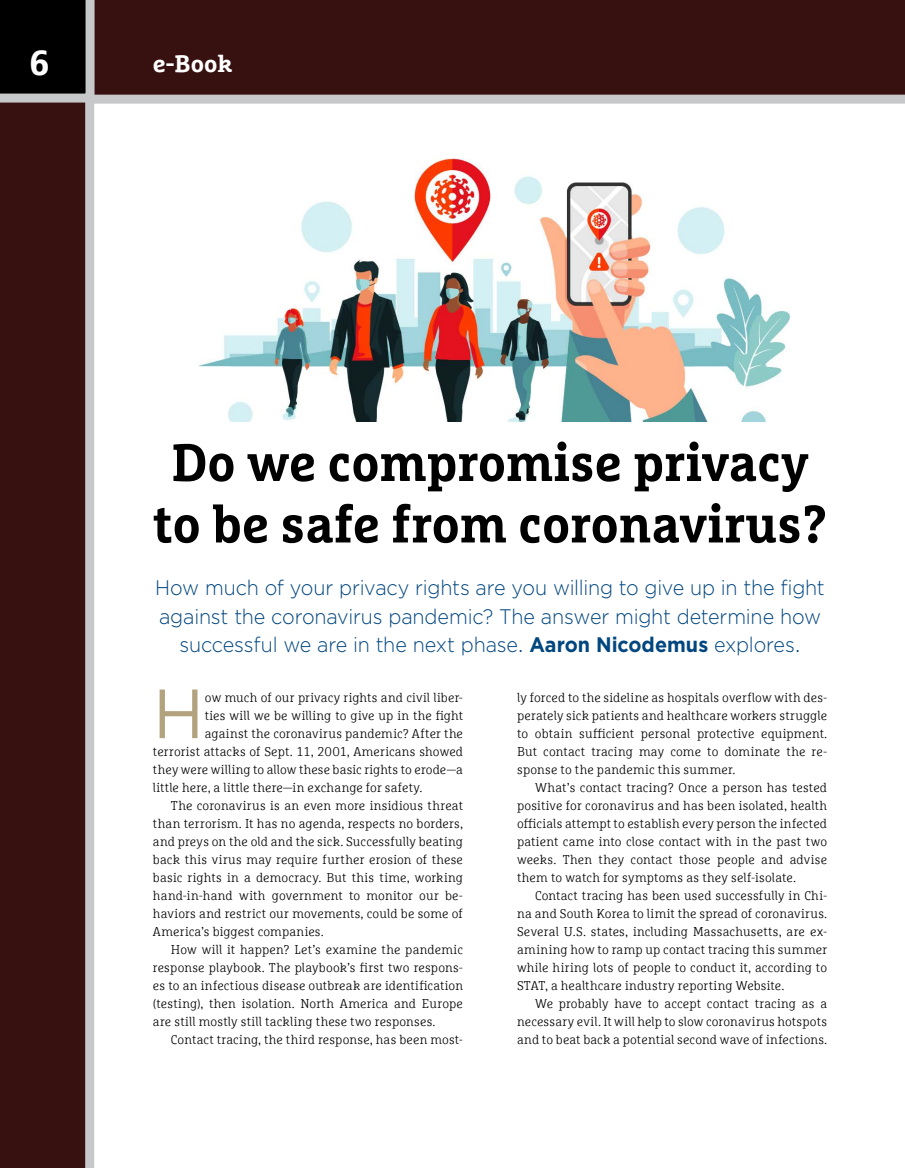
<style>
.page{position:relative;width:905px;height:1168px;background:#fff}
.page>*{position:absolute;margin:0;border:0;box-sizing:border-box;transform-origin:0 0}
.t1{font:69.45px "Gotham";color:#b3a27e}
.t2{font:700 52.5px/61.5px "Marselis Slab Offc";color:#000;text-align:center;scale:.96 1}
.t3{font:700 34.5px "Marselis Slab Offc";color:#fff}
.t4{font:700 24px "Marselis Slab Offc";color:#fff}
.t5{font:300 21px/28.5px "Gotham";letter-spacing:-.01em;color:#00467f;text-align:center;scale:.94 1}
.t6{font:300 12.75px/18px "Marselis Slab Offc";letter-spacing:.01em;color:#000;text-align:justify}
.s1{font-weight:700}
</style>
<div class="page">
<div style="left:0;top:0;width:904px;height:1168px;background:#371110"></div>
<div style="left:85px;top:95px;width:819px;height:1073px;background:#fff"></div>
<svg style="left:0;top:0;width:94px;height:103px;background:#212121"></svg>
<img style="left:153px;top:158px;width:674px;height:263px">
<h3 class="t3" style="left:29px;top:41px;width:23px">6</h3>
<h3 class="t4" style="left:153px;top:49px;width:81px">e-Book</h3>
<h2 class="t2" style="left:153px;top:431px;width:703px">Do we compromise privacy to be safe from coronavirus?</h2>
<h3 class="t5" style="left:155px;top:573px;width:713px">How much of your privacy rights are you willing to give up in the fight against the coronavirus pandemic? The answer might determine how successful we are in the next phase. <span class="s1">Aaron Nicodemus</span> explores.</h3>
<h1 class="t1" style="left:153px;top:669px;width:53px">H</h1>
<p class="t6" style="left:205px;top:688px;width:260px">ow much of our privacy rights and civil liber-</p>
<p class="t6" style="left:517px;top:688px;width:311px">ly forced to the sideline as hospitals overflow with des&shy;perately sick patients and healthcare workers struggle to obtain sufficient personal protective equipment.<br>But contact tracing may come to dominate the re&shy;sponse to the pandemic this summer.</p>
<p class="t6" style="left:517px;top:778px;width:311px;text-indent:18px">What’s contact tracing? Once a person has tested positive for coronavirus and has been isolated, health officials attempt to establish every person the infected patient came into close contact with in the past two weeks. Then they contact those people and advise them to watch for symptoms as they self-isolate.</p>
<p class="t6" style="left:517px;top:886px;width:311px;text-indent:18px">Contact tracing has been used successfully in Chi&shy;na and South Korea to limit the spread of coronavirus.<br>Several U.S. states, including Massachusetts, are ex&shy;amining how to ramp up contact tracing this summer while hiring lots of people to conduct it, according to STAT, a healthcare industry reporting Website.</p>
<p class="t6" style="left:517px;top:994px;width:311px;text-indent:18px">We probably have to accept contact tracing as a necessary evil. It will help to slow coronavirus hotspots and to beat back a potential second wave of infections.</p>
<p class="t6" style="left:205px;top:706px;width:260px">ties will we be willing to give up in the fight</p>
<p class="t6" style="left:205px;top:724px;width:260px">against the coronavirus pandemic? After the</p>
<p class="t6" style="left:153px;top:742px;width:311px">terrorist attacks of Sept. 11, 2001, Americans showed</p>
<p class="t6" style="left:153px;top:760px;width:311px">they were willing to allow these basic rights to erode—a</p>
<p class="t6" style="left:153px;top:778px;width:271px">little here, a little there—in exchange for safety.</p>
<p class="t6" style="left:171px;top:796px;width:293px">The coronavirus is an even more insidious threat</p>
<p class="t6" style="left:153px;top:814px;width:311px">than terrorism. It has no agenda, respects no borders,</p>
<p class="t6" style="left:153px;top:832px;width:311px">and preys on the old and the sick. Successfully beating</p>
<p class="t6" style="left:153px;top:850px;width:311px">back this virus may require further erosion of these</p>
<p class="t6" style="left:153px;top:868px;width:311px">basic rights in a democracy. But this time, working</p>
<p class="t6" style="left:153px;top:886px;width:311px">hand-in-hand with government to monitor our be-</p>
<p class="t6" style="left:153px;top:904px;width:311px">haviors and restrict our movements, could be some of</p>
<p class="t6" style="left:153px;top:922px;width:172px">America’s biggest companies.</p>
<p class="t6" style="left:171px;top:940px;width:293px">How will it happen? Let’s examine the pandemic</p>
<p class="t6" style="left:153px;top:958px;width:311px">response playbook. The playbook’s first two respons-</p>
<p class="t6" style="left:153px;top:976px;width:311px">es to an infectious disease outbreak are identification</p>
<p class="t6" style="left:153px;top:994px;width:311px">(testing), then isolation. North America and Europe</p>
<p class="t6" style="left:153px;top:1012px;width:284px">are still mostly still tackling these two responses.</p>
<p class="t6" style="left:171px;top:1030px;width:293px">Contact tracing, the third response, has been most-</p>
</div>
